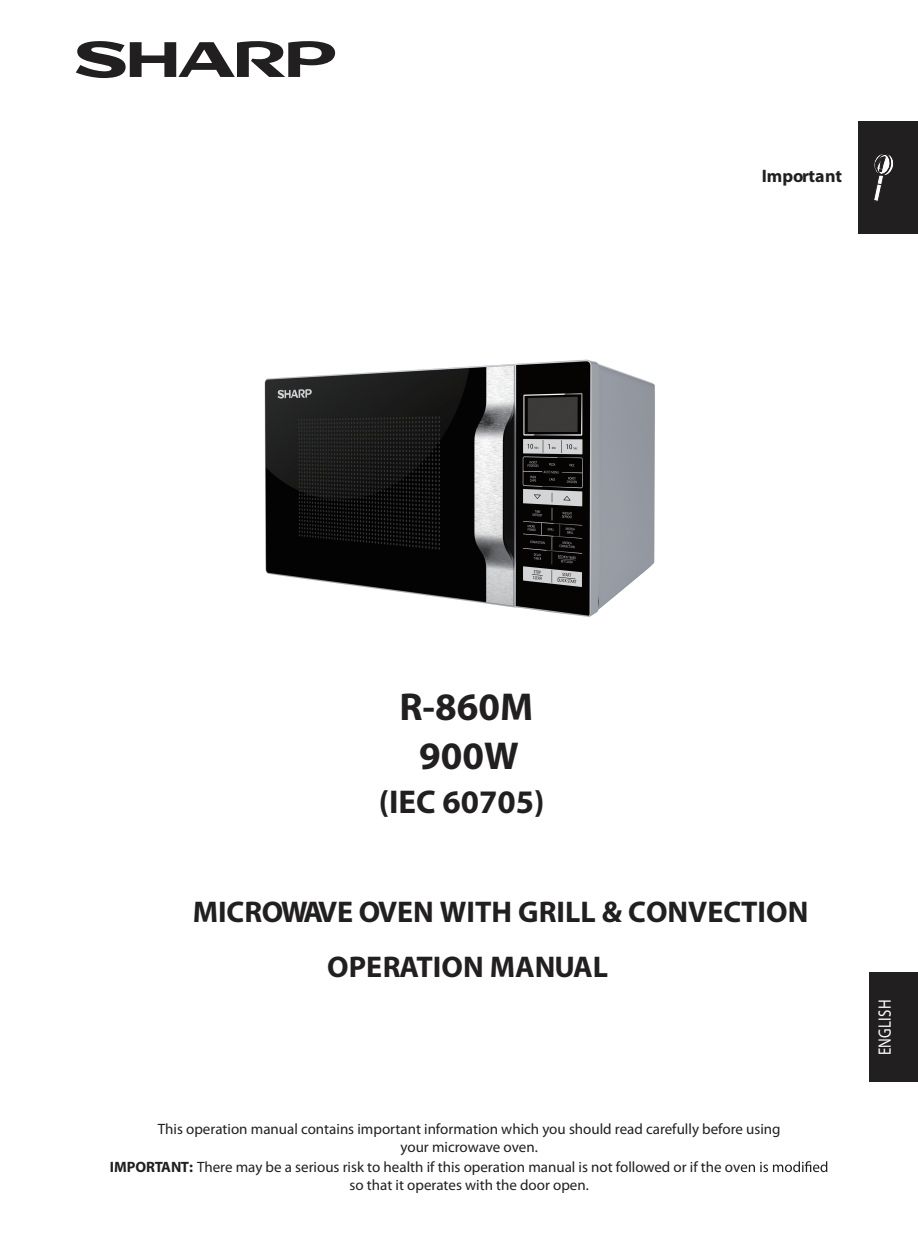
<style>
.page{position:relative;width:918px;height:1259px;background:#fff}
.page>*{position:absolute;margin:0;border:0;box-sizing:border-box;transform-origin:0 0}
.t1{font:700 39px/48.9px "Myriad Pro";color:#221f21;text-align:center}
.t2{font:700 33px "Myriad Pro";color:#221f21}
.t3{font:700 30px/54.8px "Myriad Pro";color:#221f21}
.t4{font:700 18px "Myriad Pro";color:#221f21}
.t5{font:18px "Myriad Pro";letter-spacing:.02em;color:#fff;scale:.82 1}
.t6{font:15px/18px "Myriad Pro";color:#221f21;text-align:center}
.s1{font-weight:700}
</style>
<div class="page">
<svg style="left:76px;top:41px;width:259px;height:37px"></svg>
<div style="left:858px;top:121px;width:60px;height:112px;background:#221f21"></div>
<svg style="left:873px;top:154px;width:21px;height:48px"></svg>
<div style="left:870px;top:972px;width:48px;height:110px;background:#221f21"></div>
<svg style="left:741px;top:1161px;width:86px;height:11px"></svg>
<img style="left:264px;top:359px;width:391px;height:258px">
<p class="t4" style="left:762px;top:165px;width:82px">Important</p>
<h1 class="t1" style="left:399px;top:682px;width:135px">R-860M<br>900W</h1>
<h2 class="t2" style="left:379px;top:783px;width:167px">(IEC 60705)</h2>
<h3 class="t3" style="left:327px;top:885px;width:483px;text-indent:-135px">MICROWAVE OVEN WITH GRILL &amp; CONVECTION<br>OPERATION MANUAL</h3>
<p class="t6" style="left:158px;top:1119px;width:624px">This operation manual contains important information which you should read carefully before using your microwave oven.</p>
<p class="t6" style="left:350px;top:1157px;width:392px;text-align:left;text-indent:-240px"><span class="s1">IMPORTANT:</span> There may be a serious risk to health if this operation manual is not followed or if the ov so that it operates with the door open.</p>
<p class="t5" style="left:874px;top:1055px;width:69px;rotate:-90deg">ENGLISH</p>
</div>
